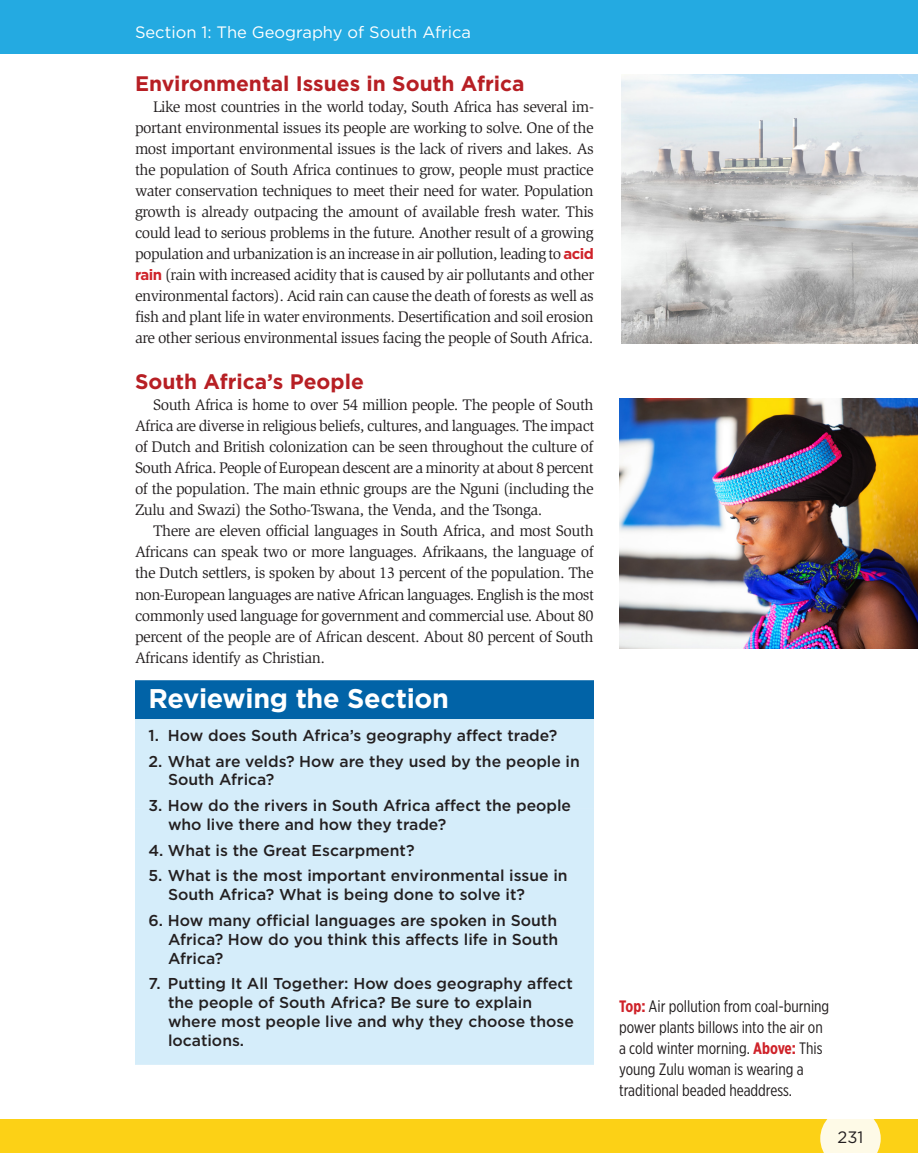
<style>
.page{position:relative;width:918px;height:1175px;background:#fff}
.page>*{position:absolute;margin:0;border:0;box-sizing:border-box;transform-origin:0 0}
.WS_-__RTS__It_s_Your{font:700 27px "Gotham";letter-spacing:-.01em;color:#fff}
.WS_-__B__Subtitle__r{font:700 21px "Gotham";color:#b71f24}
.WS_-_Caption_txt{font:16.5px/21px "Gotham X Narrow";color:#231f20}
.PAGE_HEADER__right_s{font:16.5px "Gotham";color:#fff}
.t1{font:16.5px "Gotham";color:#231f20}
.WS_-_body_copy_JUSTI{font:15.75px/21px "Slimbach Std";letter-spacing:-.03em;color:#231f20;text-align:justify}
.WS_-__RTS__Reviewing{font:500 15.75px/18.9px "Gotham";color:#231f20}
.s1{font-family:"Gotham";font-weight:700;font-size:15px;color:#cf232a}
.s2{font-weight:700;color:#cf232a}
</style>
<div class="page">
<div style="left:135px;top:680px;width:459px;height:39px;background:#0163a7"></div>
<div style="left:135px;top:719px;width:459px;height:45px;background:#d5edfa"></div>
<div style="left:135px;top:763px;width:459px;height:45px;background:#d5edfa"></div>
<div style="left:135px;top:808px;width:459px;height:45px;background:#d5edfa"></div>
<div style="left:135px;top:834px;width:459px;height:45px;background:#d5edfa"></div>
<div style="left:135px;top:878px;width:459px;height:45px;background:#d5edfa"></div>
<div style="left:135px;top:916px;width:459px;height:60px;background:#d5edfa"></div>
<div style="left:135px;top:971px;width:459px;height:93px;background:#d5edfa"></div>
<img style="left:621px;top:74px;width:297px;height:270px">
<img style="left:619px;top:398px;width:299px;height:250px">
<div style="left:0;top:1119px;width:918px;height:33px;background:#fcd116"></div>
<div style="left:0;top:0;width:918px;height:54px;background:#24aae1"></div>
<svg style="left:820px;top:1108px;width:61px;height:60px;fill:#fefae7"></svg>
<p class="PAGE_HEADER__right_s" style="left:135px;top:22px;width:338px">Section 1: The Geography of South Africa</p>
<p class="WS_-__B__Subtitle__r" style="left:135px;top:70px;width:391px">Environmental Issues in South Africa</p>
<p class="WS_-_body_copy_JUSTI" style="left:135px;top:96px;width:461px;text-indent:18px">Like most countries in the world today, South Africa has several im&shy;portant environmental issues its people are working to solve. One of the most important environmental issues is the lack of rivers and lakes. As the population of South Africa continues to grow, people must practice water conservation techniques to meet their need for water. Population growth is already outpacing the amount of available fresh water. This could lead to serious problems in the future. Another result of a growing population and urbanization is an increase in air pollution, leading to <span class="s1">acid rain</span> (rain with increased acidity that is caused by air pollutants and other environmental factors). Acid rain can cause the death of forests as well as fish and plant life in water environments. Desertification and soil erosion are other serious environmental issues facing the people of South Africa.</p>
<p class="WS_-__B__Subtitle__r" style="left:135px;top:368px;width:230px">South Africa’s People</p>
<p class="WS_-_body_copy_JUSTI" style="left:135px;top:395px;width:461px;text-indent:18px">South Africa is home to over 54 million people. The people of South Africa are diverse in religious beliefs, cultures, and languages. The impact of Dutch and British colonization can be seen throughout the culture of South Africa. People of European descent are a minority at about 8 percent of the population. The main ethnic groups are the Nguni (including the Zulu and Swazi) the Sotho-Tswana, the Venda, and the Tsonga.</p>
<p class="WS_-_body_copy_JUSTI" style="left:135px;top:521px;width:461px;text-indent:18px">There are eleven official languages in South Africa, and most South Africans can speak two or more languages. Afrikaans, the language of the Dutch settlers, is spoken by about 13 percent of the population. The non-European languages are native African languages. English is the most commonly used language for government and commercial use. About 80 percent of the people are of African descent. About 80 percent of South Africans identify as Christian.</p>
<p class="WS_-__RTS__It_s_Your" style="left:148px;top:681px;width:302px">Reviewing the Section</p>
<p class="WS_-__RTS__Reviewing" style="left:148px;top:725px;width:410px">1. How does South Africa’s geography affect trade?</p>
<p class="WS_-__RTS__Reviewing" style="left:168px;top:751px;width:413px;text-indent:-20px">2. What are velds? How are they used by the people in<br>South Africa?</p>
<p class="WS_-__RTS__Reviewing" style="left:168px;top:796px;width:405px;text-indent:-20px">3. How do the rivers in South Africa affect the people who live there and how they trade?</p>
<p class="WS_-__RTS__Reviewing" style="left:148px;top:840px;width:268px">4. What is the Great Escarpment?</p>
<p class="WS_-__RTS__Reviewing" style="left:168px;top:866px;width:401px;text-indent:-20px">5. What is the most important environmental issue in<br>South Africa? What is being done to solve it?</p>
<p class="WS_-__RTS__Reviewing" style="left:168px;top:910px;width:392px;text-align:justify;text-indent:-20px">6. How many official languages are spoken in South Africa? How do you think this affects life in South Africa?</p>
<p class="WS_-__RTS__Reviewing" style="left:168px;top:974px;width:407px;text-indent:-20px">7. Putting It All Together: How does geography affect the people of South Africa? Be sure to explain where most people live and why they choose those locations.</p>
<p class="WS_-_Caption_txt" style="left:619px;top:995px;width:212px"><span class="s2">Top:</span> Air pollution from coal-burning power plants billows into the air on a cold winter morning. <span class="s2">Above:</span> This young Zulu woman is wearing a traditional beaded headdress.</p>
<p class="t1" style="left:838px;top:1126px;width:27px">231</p>
</div>
